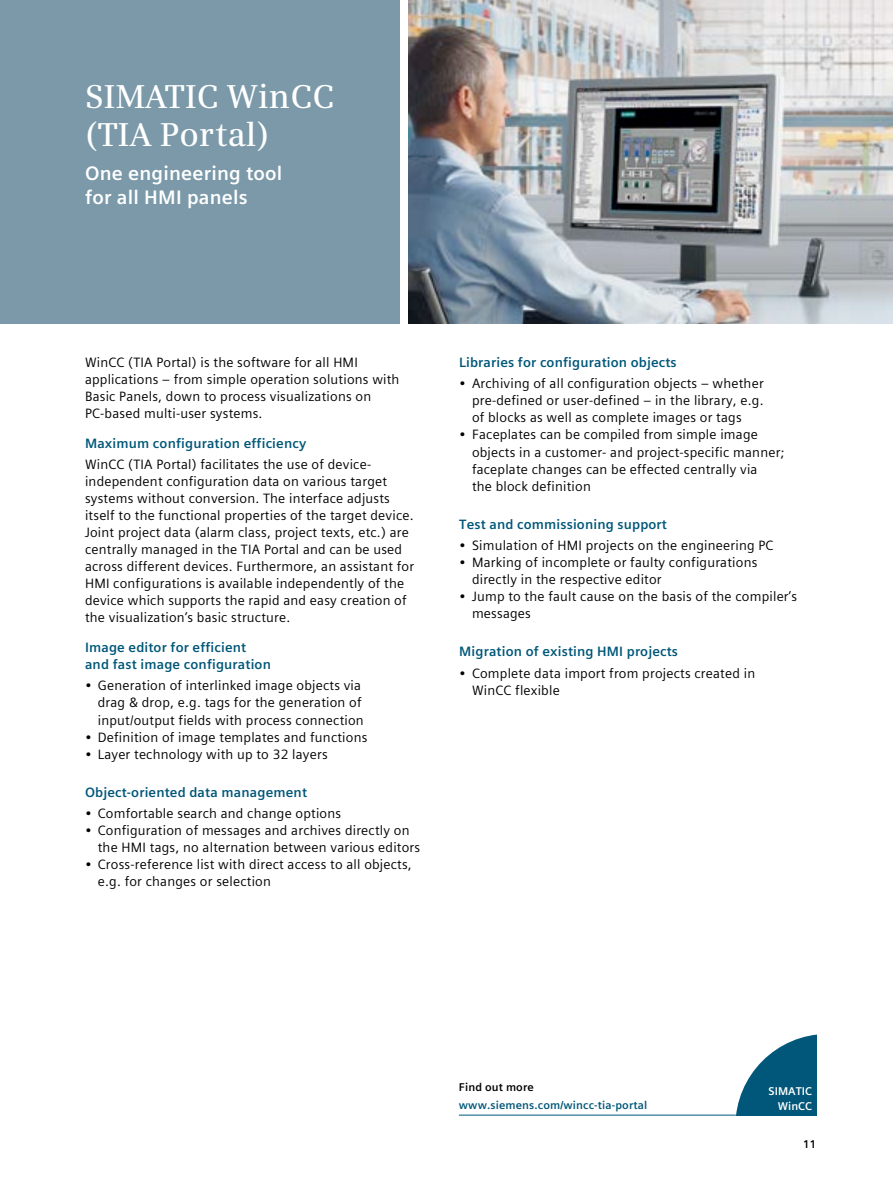
<style>
.page{position:relative;width:893px;height:1191px;background:#fff}
.page>*{position:absolute;margin:0;border:0;box-sizing:border-box;transform-origin:0 0}
.t1{font:600 33px/38.2px "Siemens Serif";letter-spacing:.005em;color:#fff}
.t2{font:700 19.5px/23.4px "Siemens Sans Global";letter-spacing:.01em;color:#fff}
.t3{font:13.5px/17px "Siemens Sans Global";letter-spacing:.015em;color:#000}
.t4{font:700 13.5px/17px "Siemens Sans Global";letter-spacing:.01em;color:#005779}
.t5{font:700 11.25px "Siemens Sans Global";letter-spacing:.01em;color:#005779}
.t6{font:700 11.25px "Siemens Sans Global";letter-spacing:.01em;color:#000}
.t7{font:700 11.25px "Siemens Sans Global";color:#fff}
</style>
<div class="page">
<img style="left:408px;top:0;width:485px;height:323px">
<hr style="left:459px;top:1114px;width:276px;height:1px;background:#005779">
<svg style="left:735px;top:1034px;width:81px;height:81px"></svg>
<div style="left:0;top:0;width:400px;height:323px;background:#7b99a9"></div>
<h1 class="t1" style="left:85px;top:77px;width:251px">SIMATIC WinCC (TIA Portal)</h1>
<h2 class="t2" style="left:85px;top:162px;width:199px">One engineering tool for all HMI panels</h2>
<p class="t3" style="left:85px;top:354px;width:316px">WinCC (TIA Portal) is the software for all HMI applications – from simple operation solutions with Basic Panels, down to process visualizations on PC-based multi-user systems.</p>
<p class="t4" style="left:85px;top:435px;width:223px">Maximum configuration efficiency</p>
<p class="t3" style="left:85px;top:456px;width:331px">WinCC (TIA Portal) facilitates the use of device&shy;independent configuration data on various target systems without conversion. The interface adjusts itself to the functional properties of the target device.<br>Joint project data (alarm class, project texts, etc.) are centrally managed in the TIA Portal and can be used across different devices. Furthermore, an assistant for HMI configurations is available independently of the device which supports the rapid and easy creation of the visualization’s basic structure.</p>
<p class="t4" style="left:85px;top:639px;width:187px">Image editor for efficient and fast image configuration</p>
<p class="t3" style="left:98px;top:677px;width:267px;text-indent:-13px">• Generation of interlinked image objects via drag &amp; drop, e.g. tags for the generation of input/output fields with process connection</p>
<p class="t3" style="left:85px;top:728px;width:284px">• Definition of image templates and functions</p>
<p class="t3" style="left:85px;top:745px;width:244px">• Layer technology with up to 32 layers</p>
<p class="t4" style="left:85px;top:784px;width:224px">Object-oriented data management</p>
<p class="t3" style="left:85px;top:805px;width:258px">• Comfortable search and change options</p>
<p class="t3" style="left:98px;top:822px;width:324px;text-indent:-13px">• Configuration of messages and archives directly on the HMI tags, no alternation between various editors</p>
<p class="t3" style="left:98px;top:856px;width:316px;text-indent:-13px">• Cross-reference list with direct access to all objects, e.g. for changes or selection</p>
<p class="t4" style="left:459px;top:354px;width:219px">Libraries for configuration objects</p>
<p class="t3" style="left:472px;top:375px;width:293px;text-align:justify;text-indent:-13px">• Archiving of all configuration objects – whether pre-defined or user-defined – in the library, e.g. of blocks as well as complete images or tags</p>
<p class="t3" style="left:472px;top:426px;width:314px;text-indent:-13px">• Faceplates can be compiled from simple image objects in a customer- and project-specific manner; faceplate changes can be effected centrally via<br>the block definition</p>
<p class="t4" style="left:459px;top:516px;width:209px">Test and commissioning support</p>
<p class="t3" style="left:459px;top:537px;width:316px">• Simulation of HMI projects on the engineering PC</p>
<p class="t3" style="left:472px;top:554px;width:287px;text-indent:-13px">• Marking of incomplete or faulty configurations directly in the respective editor</p>
<p class="t3" style="left:472px;top:588px;width:327px;text-indent:-13px">• Jump to the fault cause on the basis of the compiler’s messages</p>
<p class="t4" style="left:459px;top:643px;width:220px">Migration of existing HMI projects</p>
<p class="t3" style="left:472px;top:664px;width:285px;text-indent:-13px">• Complete data import from projects created in<br>WinCC flexible</p>
<p class="t6" style="left:459px;top:1078px;width:76px">Find out more</p>
<p class="t7" style="left:768px;top:1082px;width:45px">SIMATIC</p>
<p class="t5" style="left:459px;top:1096px;width:190px">www.siemens.com/wincc-tia-portal</p>
<p class="t7" style="left:778px;top:1097px;width:36px">WinCC</p>
<p class="t6" style="left:803px;top:1135px;width:15px">11</p>
</div>
